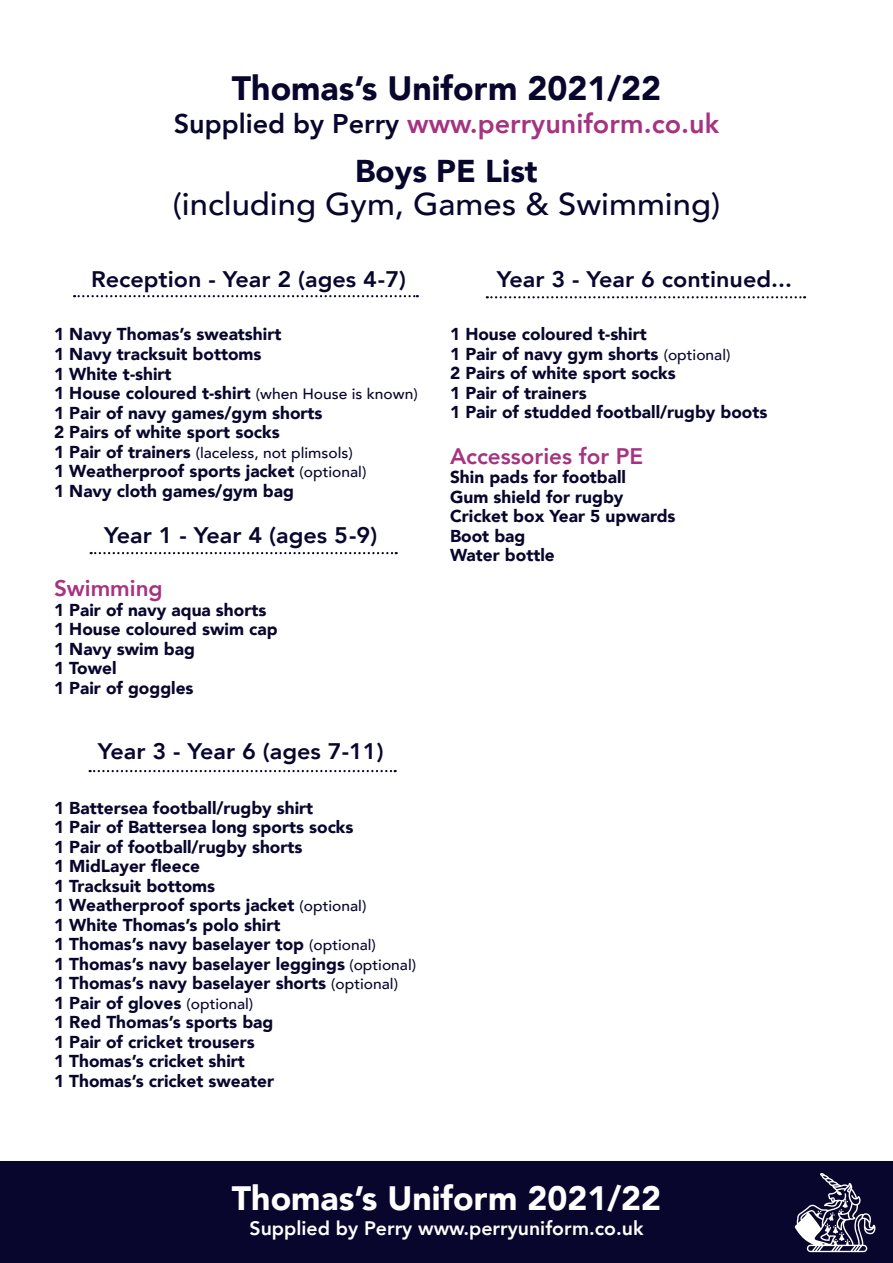
<style>
.page{position:relative;width:893px;height:1263px;background:#fff}
.page>*{position:absolute;margin:0;border:0;box-sizing:border-box;transform-origin:0 0}
.t1{font:900 33.75px "Avenir";color:#fff}
.t2{font:900 33.75px "Avenir";color:#09062e}
.t3{font:500 31.5px "Avenir";color:#09062e;scale:1.04 1}
.t4{font:900 31.5px "Avenir";color:#09062e}
.t5{font:800 27px "Avenir";color:#a63381}
.t6{font:800 22.5px "Avenir";color:#09062e;scale:1.04 1}
.t7{font:800 22.5px "Avenir";color:#a63381}
.t8{font:800 19.5px "Avenir";color:#fff}
.t9{font:900 17.25px "Avenir";color:#09062e}
.t10{font:500 15px "Avenir";color:#09062e;scale:1.04 1}
.s1{color:#09062e}
.s2{font-weight:500;font-size:15px}
.s3{font-weight:900;font-size:17.25px}
</style>
<div class="page">
<div style="left:0;top:1161px;width:893px;height:102px;background:#09062e"></div>
<svg style="left:74px;top:295px;width:344px;height:2px"></svg>
<svg style="left:487px;top:296px;width:318px;height:2px"></svg>
<svg style="left:91px;top:552px;width:306px;height:2px"></svg>
<svg style="left:90px;top:770px;width:306px;height:2px"></svg>
<svg style="left:795px;top:1173px;width:80px;height:79px"></svg>
<p class="t2" style="left:232px;top:59px;width:431px">Thomas’s Uniform 2021/22</p>
<p class="t5" style="left:174px;top:102px;width:547px"><span class="s1">Supplied by Perry</span> www.perryuniform.co.uk</p>
<p class="t4" style="left:355px;top:144px;width:184px">Boys PE List</p>
<p class="t3" style="left:173px;top:177px;width:528px">(including Gym, Games &amp; Swimming)</p>
<p class="t6" style="left:91px;top:262px;width:304px">Reception - Year 2 (ages 4-7)</p>
<p class="t6" style="left:497px;top:262px;width:285px">Year 3 - Year 6 continued...</p>
<p class="t9" style="left:54px;top:320px;width:229px">1 Navy Thomas’s sweatshirt</p>
<p class="t9" style="left:54px;top:339px;width:209px">1 Navy tracksuit bottoms</p>
<p class="t9" style="left:54px;top:359px;width:119px">1 White t-shirt</p>
<p class="t9" style="left:54px;top:378px;width:365px">1 House coloured t-shirt <span class="s2">(when House is known)</span></p>
<p class="t9" style="left:54px;top:398px;width:270px">1 Pair of navy games/gym shorts</p>
<p class="t9" style="left:54px;top:417px;width:227px">2 Pairs of white sport socks</p>
<p class="t10" style="left:54px;top:439px;width:289px"><span class="s3">1 Pair of trainers</span> (laceless, not plimsols)</p>
<p class="t9" style="left:54px;top:456px;width:314px">1 Weatherproof sports jacket <span class="s2">(optional)</span></p>
<p class="t9" style="left:54px;top:476px;width:241px">1 Navy cloth games/gym bag</p>
<p class="t6" style="left:104px;top:518px;width:264px">Year 1 - Year 4 (ages 5-9)</p>
<p class="t7" style="left:54px;top:571px;width:110px">Swimming</p>
<p class="t9" style="left:54px;top:595px;width:214px">1 Pair of navy aqua shorts</p>
<p class="t9" style="left:54px;top:614px;width:225px">1 House coloured swim cap</p>
<p class="t9" style="left:54px;top:634px;width:142px">1 Navy swim bag</p>
<p class="t9" style="left:54px;top:653px;width:64px">1 Towel</p>
<p class="t9" style="left:54px;top:673px;width:141px">1 Pair of goggles</p>
<p class="t6" style="left:98px;top:733px;width:276px">Year 3 - Year 6 (ages 7-11)</p>
<p class="t9" style="left:54px;top:793px;width:261px">1 Battersea football/rugby shirt</p>
<p class="t9" style="left:54px;top:812px;width:301px">1 Pair of Battersea long sports socks</p>
<p class="t9" style="left:54px;top:832px;width:250px">1 Pair of football/rugby shorts</p>
<p class="t9" style="left:54px;top:851px;width:147px">1 MidLayer fleece</p>
<p class="t9" style="left:54px;top:871px;width:163px">1 Tracksuit bottoms</p>
<p class="t9" style="left:54px;top:890px;width:314px">1 Weatherproof sports jacket <span class="s2">(optional)</span></p>
<p class="t9" style="left:54px;top:910px;width:228px">1 White Thomas’s polo shirt</p>
<p class="t9" style="left:54px;top:929px;width:323px">1 Thomas’s navy baselayer top <span class="s2">(optional)</span></p>
<p class="t9" style="left:54px;top:949px;width:364px">1 Thomas’s navy baselayer leggings <span class="s2">(optional)</span></p>
<p class="t9" style="left:54px;top:968px;width:345px">1 Thomas’s navy baselayer shorts <span class="s2">(optional)</span></p>
<p class="t9" style="left:54px;top:988px;width:201px">1 Pair of gloves <span class="s2">(optional)</span></p>
<p class="t9" style="left:54px;top:1007px;width:221px">1 Red Thomas’s sports bag</p>
<p class="t9" style="left:54px;top:1027px;width:202px">1 Pair of cricket trousers</p>
<p class="t9" style="left:54px;top:1046px;width:192px">1 Thomas’s cricket shirt</p>
<p class="t9" style="left:54px;top:1066px;width:222px">1 Thomas’s cricket sweater</p>
<p class="t9" style="left:450px;top:320px;width:198px">1 House coloured t-shirt</p>
<p class="t9" style="left:450px;top:339px;width:282px">1 Pair of navy gym shorts <span class="s2">(optional)</span></p>
<p class="t9" style="left:450px;top:359px;width:227px">2 Pairs of white sport socks</p>
<p class="t9" style="left:450px;top:378px;width:138px">1 Pair of trainers</p>
<p class="t9" style="left:450px;top:398px;width:319px">1 Pair of studded football/rugby boots</p>
<p class="t7" style="left:450px;top:439px;width:195px">Accessories for PE</p>
<p class="t9" style="left:450px;top:463px;width:177px">Shin pads for football</p>
<p class="t9" style="left:450px;top:482px;width:175px">Gum shield for rugby</p>
<p class="t9" style="left:450px;top:502px;width:227px">Cricket box Year 5 upwards</p>
<p class="t9" style="left:450px;top:521px;width:77px">Boot bag</p>
<p class="t9" style="left:450px;top:541px;width:106px">Water bottle</p>
<p class="t1" style="left:232px;top:1169px;width:431px">Thomas’s Uniform 2021/22</p>
<p class="t8" style="left:249px;top:1213px;width:395px">Supplied by Perry www.perryuniform.co.uk</p>
</div>
